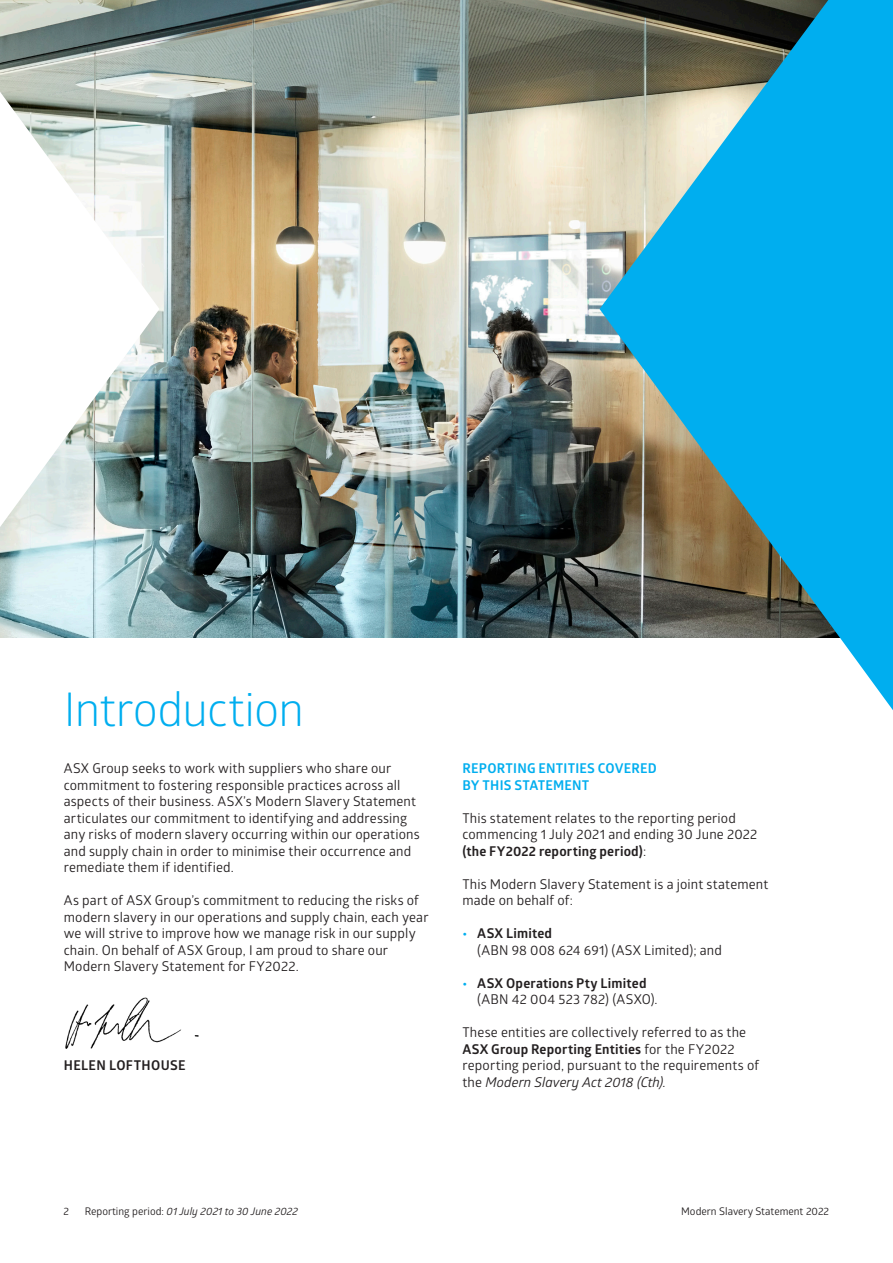
<style>
.page{position:relative;width:893px;height:1263px;background:#fff}
.page>*{position:absolute;margin:0;border:0;box-sizing:border-box;transform-origin:0 0}
.t1{font:46.5px "Glober";letter-spacing:-.015em;color:#00aeef}
.t2{font:13.5px/16.5px "Glober";letter-spacing:.01em;color:#231f20}
.t3{font:700 13.5px/16.5px "Glober";letter-spacing:.02em;color:#231f20}
.t4{font:700 13.5px/16.5px "Glober";letter-spacing:.015em;color:#00aeef}
.t5{font:italic 10.5px "Glober";color:#231f20}
.t6{font:10.5px "Glober";color:#231f20}
.s1{font-weight:700}
.s2{font-weight:700;color:#00aeef}
.s3{color:#00aeef}
.s4{font-weight:400}
.s5{font-style:italic}
.s6{font-style:normal}
</style>
<div class="page">
<img style="left:0;top:0;width:600px;height:637px">
<svg style="left:0;top:92px;width:159px;height:435px"></svg>
<svg style="left:600px;top:0;width:293px;height:710px;background:#47a3bf"></svg>
<img style="left:65px;top:997px;width:134px;height:52px">
<p class="t1" style="left:64px;top:677px;width:242px">Introduction</p>
<p class="t2" style="left:64px;top:760px;width:357px">ASX Group seeks to work with suppliers who share our commitment to fostering responsible practices across all aspects of their business. ASX’s Modern Slavery Statement articulates our commitment to identifying and addressing any risks of modern slavery occurring within our operations and supply chain in order to minimise their occurrence and remediate them if identified.</p>
<p class="t2" style="left:64px;top:892px;width:366px">As part of ASX Group’s commitment to reducing the risks of modern slavery in our operations and supply chain, each year we will strive to improve how we manage risk in our supply chain. On behalf of ASX Group, I am proud to share our Modern Slavery Statement for FY2022.</p>
<p class="t3" style="left:64px;top:1057px;width:123px">HELEN LOFTHOUSE</p>
<p class="t4" style="left:462px;top:760px;width:196px">REPORTING ENTITIES COVERED<br>BY THIS STATEMENT</p>
<p class="t2" style="left:462px;top:809px;width:296px">This statement relates to the reporting period commencing 1 July 2021 and ending 30 June 2022 <span class="s1">(the FY2022 reporting period)</span>:</p>
<p class="t2" style="left:462px;top:875px;width:307px">This Modern Slavery Statement is a joint statement made on behalf of:</p>
<p class="t2" style="left:477px;top:925px;width:246px;text-indent:-15px"><span class="s2">•</span> <span class="s1">ASX Limited<br></span>(ABN 98 008 624 691) (ASX Limited); and</p>
<p class="t3" style="left:477px;top:974px;width:182px;text-indent:-15px"><span class="s3">•</span> ASX Operations Pty Limited <span class="s4">(ABN 42 004 523 782) (ASXO).</span></p>
<p class="t2" style="left:462px;top:1024px;width:298px">These entities are collectively referred to as the <span class="s1">ASX Group Reporting Entities</span> for the FY2022 reporting period, pursuant to the requirements of the <span class="s5">Modern Slavery Act 2018 (Cth).</span></p>
<p class="t6" style="left:63px;top:1204px;width:7px">2</p>
<p class="t5" style="left:85px;top:1204px;width:215px"><span class="s6">Reporting period:</span> 01 July 2021 to 30 June 2022</p>
<p class="t6" style="left:681px;top:1204px;width:149px">Modern Slavery Statement 2022</p>
</div>
